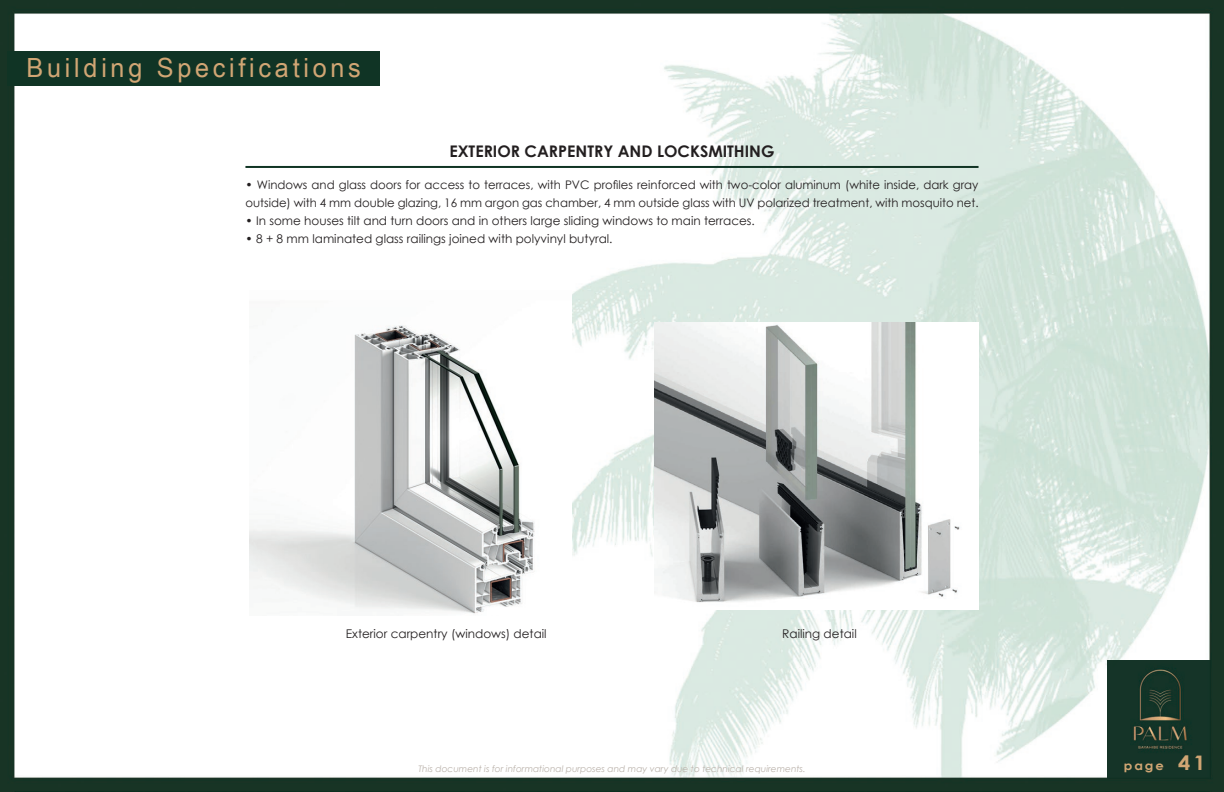
<style>
.page{position:relative;width:1224px;height:792px;background:#fff}
.page>*{position:absolute;margin:0;border:0;box-sizing:border-box;transform-origin:0 0}
.t1{font:26.4px "Arial Narrow";letter-spacing:.12em;color:#d1a674;scale:1.17 1}
.t2{font:700 16px "Century Gothic";color:#231f20}
.t3{font:12px "Century Gothic";color:#231f20}
.t4{font:700 12px "Century Gothic";color:#d1a674;scale:1.09 1}
.t5{font:11.8px/18px "Century Gothic";color:#231f20}
.t6{font:italic 9px "Century Gothic";color:#bab2aa}
.s1{font-size:12px}
.s2{font-size:20px}
</style>
<div class="page">
<img style="left:0;top:0;width:1224px;height:792px">
<img style="left:1108px;top:661px;width:102px;height:118px">
<hr style="left:245px;top:166px;width:734px;height:2px;background:#103424">
<img style="left:249px;top:290px;width:322px;height:326px">
<img style="left:655px;top:323px;width:324px;height:287px">
<div style="left:7px;top:51px;width:373px;height:35px;background:#103425"></div>
<h1 class="t1" style="left:27px;top:48px;width:287px">Building Specifications</h1>
<h2 class="t2" style="left:449px;top:139px;width:327px">EXTERIOR CARPENTRY AND LOCKSMITHING</h2>
<p class="t5" style="left:245px;top:175px;width:735px"><span class="s1">•</span> Windows and glass doors for access to terraces, with PVC profiles reinforced with two-color aluminum (white inside, dark gray outside) with 4 mm double glazing, 16 mm argon gas chamber, 4 mm outside glass with UV polarized treatment, with mosquito net.</p>
<p class="t3" style="left:245px;top:212px;width:511px">• In some houses tilt and turn doors and in others large sliding windows to main terraces.</p>
<p class="t3" style="left:245px;top:230px;width:369px">• 8 + 8 mm laminated glass railings joined with polyvinyl butyral.</p>
<p class="t3" style="left:346px;top:625px;width:202px">Exterior carpentry (windows) detail</p>
<p class="t3" style="left:782px;top:625px;width:76px">Railing detail</p>
<p class="t6" style="left:418px;top:762px;width:389px">This document is for informational purposes and may vary due to technical requirements.</p>
<p class="t4" style="left:1124px;top:756px;width:76px">page <span class="s2">41</span></p>
</div>
